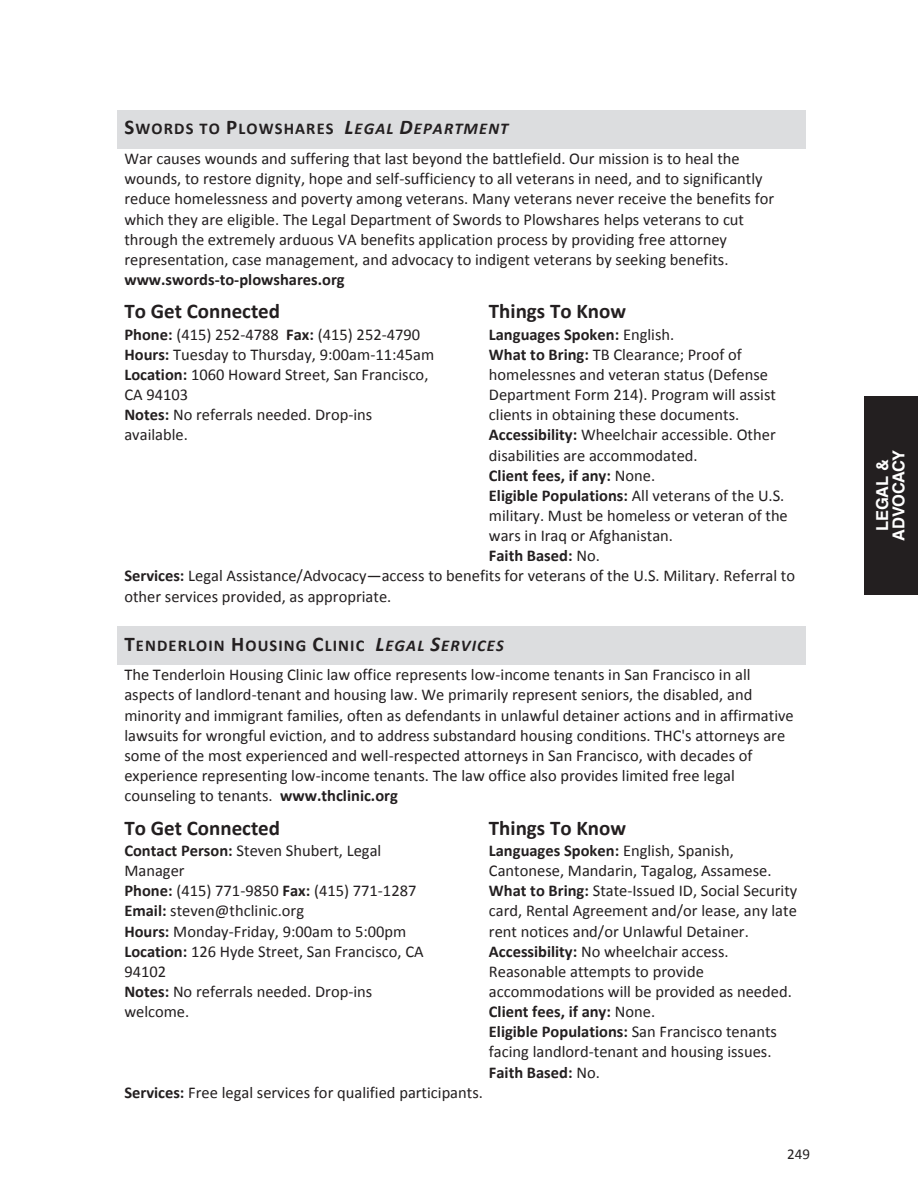
<style>
.page{position:relative;width:918px;height:1188px;background:#fff}
.page>*{position:absolute;margin:0;border:0;box-sizing:border-box;transform-origin:0 0}
.t1{font:700 21px "Calibri";color:#231f20}
.t2{font:16.5px/20.1px "Calibri";color:#231f20}
.t3{font:700 16.5px "Calibri";color:#231f20}
.t4{font:700 16.5px/16.5px "Helvetica LT Std";letter-spacing:-.02em;color:#fff;text-align:center}
.t5{font:15px "Calibri";color:#231f20}
.s1{font-weight:700;font-size:21px}
.s2{font-weight:700}
.s3{font-weight:700;font-style:italic;font-size:21px}
.s4{font-weight:700;font-style:italic}
.s5{font-weight:400}
</style>
<div class="page">
<div style="left:122px;top:114px;width:680px;height:30px;background:#dcdddf"></div>
<svg style="left:118px;top:110px;width:4px;height:4px"></svg>
<hr style="left:122px;top:110px;width:680px;height:4px;background:#dcdddf">
<svg style="left:802px;top:110px;width:4px;height:4px"></svg>
<svg style="left:118px;top:144px;width:4px;height:4px"></svg>
<hr style="left:122px;top:144px;width:680px;height:4px;background:#dcdddf">
<svg style="left:802px;top:144px;width:4px;height:4px"></svg>
<hr style="left:118px;top:114px;width:4px;height:30px;background:#dcdddf">
<hr style="left:802px;top:114px;width:4px;height:30px;background:#dcdddf">
<div style="left:122px;top:631px;width:680px;height:29px;background:#dcdddf"></div>
<svg style="left:118px;top:626px;width:4px;height:5px"></svg>
<div style="left:122px;top:626px;width:680px;height:5px;background:#dcdddf"></div>
<svg style="left:802px;top:626px;width:4px;height:5px"></svg>
<svg style="left:118px;top:660px;width:4px;height:5px"></svg>
<div style="left:122px;top:660px;width:680px;height:5px;background:#dcdddf"></div>
<svg style="left:802px;top:660px;width:4px;height:5px"></svg>
<hr style="left:118px;top:631px;width:4px;height:29px;background:#dcdddf">
<hr style="left:802px;top:631px;width:4px;height:29px;background:#dcdddf">
<div style="left:864px;top:396px;width:54px;height:199px;background:#231f20"></div>
<p class="t2" style="left:124px;top:114px;width:617px;line-height:29.7px"><span class="s1">S</span><span class="s2">WORDS TO</span> <span class="s1">P</span><span class="s2">LOWSHARES</span> <span class="s3">L</span><span class="s4">EGAL</span> <span class="s3">D</span><span class="s4">EPARTMENT<br></span>War causes wounds and suffering that last beyond the battlefield. Our mission is to heal the</p>
<p class="t2" style="left:124px;top:169px;width:651px">wounds, to restore dignity, hope and self-sufficiency to all veterans in need, and to significantly reduce homelessness and poverty among veterans. Many veterans never receive the benefits for which they are eligible. The Legal Department of Swords to Plowshares helps veterans to cut through the extremely arduous VA benefits application process by providing free attorney representation, case management, and advocacy to indigent veterans by seeking benefits.</p>
<p class="t3" style="left:124px;top:269px;width:222px">www.swords-to-plowshares.org</p>
<p class="t1" style="left:124px;top:298px;width:157px">To Get Connected</p>
<p class="t2" style="left:124px;top:324px;width:311px"><span class="s2">Phone:</span> (415) 252-4788 <span class="s2">Fax:</span> (415) 252-4790<br><span class="s2">Hours:</span> Tuesday to Thursday, 9:00am-11:45am<br><span class="s2">Location:</span> 1060 Howard Street, San Francisco,<br>CA 94103<br><span class="s2">Notes:</span> No referrals needed. Drop-ins available.</p>
<p class="t1" style="left:489px;top:298px;width:139px">Things To Know</p>
<p class="t3" style="left:489px;top:324px;width:187px">Languages Spoken: <span class="s5">English.</span></p>
<p class="t2" style="left:489px;top:344px;width:254px"><span class="s2">What to Bring:</span> TB Clearance; Proof of</p>
<p class="t2" style="left:489px;top:365px;width:281px">homelessnes and veteran status (Defense</p>
<p class="t2" style="left:489px;top:385px;width:289px">Department Form 214). Program will assist</p>
<p class="t2" style="left:489px;top:405px;width:252px">clients in obtaining these documents.</p>
<p class="t2" style="left:489px;top:425px;width:288px"><span class="s2">Accessibility:</span> Wheelchair accessible. Other</p>
<p class="t2" style="left:489px;top:445px;width:210px">disabilities are accommodated.</p>
<p class="t3" style="left:489px;top:465px;width:168px">Client fees, if any: <span class="s5">None.</span></p>
<p class="t3" style="left:489px;top:485px;width:297px">Eligible Populations: <span class="s5">All veterans of the U.S.</span></p>
<p class="t2" style="left:489px;top:506px;width:300px">military. Must be homeless or veteran of the</p>
<p class="t2" style="left:489px;top:526px;width:186px">wars in Iraq or Afghanistan.</p>
<p class="t3" style="left:489px;top:545px;width:112px">Faith Based: <span class="s5">No.</span></p>
<p class="t2" style="left:124px;top:566px;width:672px"><span class="s2">Services:</span> Legal Assistance/Advocacy—access to benefits for veterans of the U.S. Military. Referral to</p>
<p class="t2" style="left:124px;top:586px;width:269px">other services provided, as appropriate.</p>
<p class="t2" style="left:124px;top:630px;width:628px;line-height:29.7px"><span class="s1">T</span><span class="s2">ENDERLOIN</span> <span class="s1">H</span><span class="s2">OUSING</span> <span class="s1">C</span><span class="s2">LINIC</span> <span class="s3">L</span><span class="s4">EGAL</span> <span class="s3">S</span><span class="s4">ERVICES<br></span>The Tenderloin Housing Clinic law office represents low-income tenants in San Francisco in all</p>
<p class="t2" style="left:124px;top:685px;width:671px">aspects of landlord-tenant and housing law. We primarily represent seniors, the disabled, and minority and immigrant families, often as defendants in unlawful detainer actions and in affirmative lawsuits for wrongful eviction, and to address substandard housing conditions. THC's attorneys are some of the most experienced and well-respected attorneys in San Francisco, with decades of experience representing low-income tenants. The law office also provides limited free legal counseling to tenants. <span class="s2">www.thclinic.org</span></p>
<p class="t1" style="left:124px;top:814px;width:157px">To Get Connected</p>
<p class="t2" style="left:124px;top:841px;width:301px"><span class="s2">Contact Person:</span> Steven Shubert, Legal<br>Manager<br><span class="s2">Phone:</span> (415) 771-9850 <span class="s2">Fax:</span> (415) 771-1287<br><span class="s2">Email:</span> steven@thclinic.org<br><span class="s2">Hours:</span> Monday-Friday, 9:00am to 5:00pm<br><span class="s2">Location:</span> 126 Hyde Street, San Francisco, CA<br>94102<br><span class="s2">Notes:</span> No referrals needed. Drop-ins welcome.</p>
<p class="t1" style="left:489px;top:814px;width:139px">Things To Know</p>
<p class="t2" style="left:489px;top:841px;width:310px"><span class="s2">Languages Spoken:</span> English, Spanish, Cantonese, Mandarin, Tagalog, Assamese.<br><span class="s2">What to Bring:</span> State-Issued ID, Social Security card, Rental Agreement and/or lease, any late rent notices and/or Unlawful Detainer.<br><span class="s2">Accessibility:</span> No wheelchair access.<br>Reasonable attempts to provide accommodations will be provided as needed.<br><span class="s2">Client fees, if any:</span> None.<br><span class="s2">Eligible Populations:</span> San Francisco tenants facing landlord-tenant and housing issues.<br><span class="s2">Faith Based:</span> No.</p>
<p class="t2" style="left:124px;top:1082px;width:360px"><span class="s2">Services:</span> Free legal services for qualified participants.</p>
<p class="t5" style="left:787px;top:1144px;width:24px">249</p>
<p class="t4" style="left:874px;top:541px;width:92px;rotate:-90deg">LEGAL &amp;<br>ADVOCACY</p>
</div>
